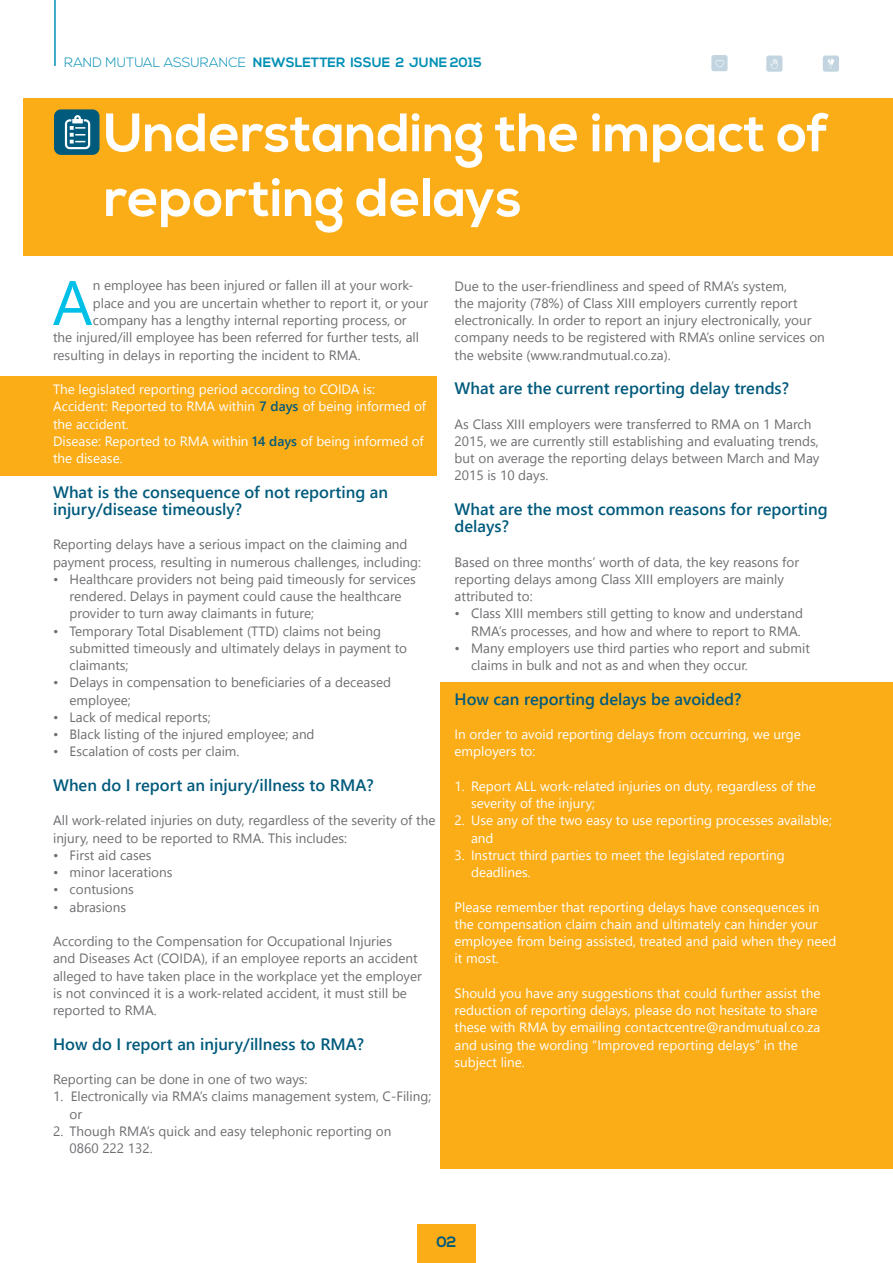
<style>
.page{position:relative;width:893px;height:1263px;background:#fff}
.page>*{position:absolute;margin:0;border:0;box-sizing:border-box;transform-origin:0 0}
.t1{font:62.7px "Segoe UI";color:#00c0e8}
.t2{font:700 54px/64.8px "Nexa";color:#fff}
.t3{font:600 16.5px/17.2px "Segoe UI";color:#005a7c}
.t4{font:700 15px "Nexa";color:#005a7c}
.t5{font:13.5px/17.2px "Segoe UI";color:#6d6e71}
.t6{font:13.5px/17.2px "Segoe UI";color:#fff}
.t7{font:700 13.5px "Nexa";letter-spacing:.005em;color:#008fb4}
.s1{font-weight:300}
.s2{font-weight:600;color:#005a7c}
</style>
<div class="page">
<div style="left:417px;top:1225px;width:58px;height:38px;background:#fbad18"></div>
<hr style="left:54px;top:0;width:2px;height:66px;background:#008fb4">
<div style="left:711px;top:55px;width:17px;height:16px;background:#c1d4df;border-radius:2px"></div>
<svg style="left:715px;top:60px;width:9px;height:7px"></svg>
<div style="left:766px;top:56px;width:16px;height:16px;background:#c1d4df;border-radius:2px"></div>
<svg style="left:770px;top:59px;width:7px;height:10px"></svg>
<div style="left:823px;top:56px;width:16px;height:16px;background:#c1d4df;border-radius:2px"></div>
<svg style="left:827px;top:59px;width:7px;height:9px"></svg>
<div style="left:441px;top:682px;width:452px;height:487px;background:#fbad18"></div>
<div style="left:0;top:376px;width:437px;height:100px;background:#fbad18"></div>
<div style="left:23px;top:98px;width:870px;height:157px;background:#fbad18"></div>
<div style="left:54px;top:109px;width:45px;height:46px;background:#005a7c;border-radius:7px"></div>
<svg style="left:65px;top:115px;width:25px;height:34px"></svg>
<p class="t7" style="left:64px;top:55px;width:419px"><span class="s1">RAND MUTUAL ASSURANCE</span> NEWSLETTER ISSUE 2 JUNE 2015</p>
<h2 class="t2" style="left:103px;top:102px;width:727px">Understanding the impact of reporting delays</h2>
<h1 class="t1" style="left:52px;top:252px;width:42px">A</h1>
<p class="t5" style="left:93px;top:277px;width:322px">n employee has been injured or fallen ill at your work-</p>
<p class="t5" style="left:93px;top:294px;width:337px">place and you are uncertain whether to report it, or your</p>
<p class="t5" style="left:93px;top:311px;width:315px">company has a lengthy internal reporting process, or</p>
<p class="t5" style="left:53px;top:329px;width:368px">the injured/ill employee has been referred for further tests, all</p>
<p class="t5" style="left:53px;top:346px;width:309px">resulting in delays in reporting the incident to RMA.</p>
<p class="t6" style="left:53px;top:380px;width:374px">The legislated reporting period according to COIDA is:<br>Accident: Reported to RMA within <span class="s2">7 days</span> of being informed of the accident.<br>Disease: Reported to RMA within <span class="s2">14 days</span> of being informed of the disease.</p>
<p class="t3" style="left:53px;top:483px;width:337px">What is the consequence of not reporting an injury/disease timeously?</p>
<p class="t5" style="left:53px;top:536px;width:370px">Reporting delays have a serious impact on the claiming and payment process, resulting in numerous challenges, including:</p>
<p class="t5" style="left:70px;top:570px;width:348px;text-indent:-16px">• Healthcare providers not being paid timeously for services rendered. Delays in payment could cause the healthcare provider to turn away claimants in future;</p>
<p class="t5" style="left:70px;top:622px;width:339px;text-indent:-16px">• Temporary Total Disablement (TTD) claims not being submitted timeously and ultimately delays in payment to claimants;</p>
<p class="t5" style="left:70px;top:674px;width:323px;text-indent:-16px">• Delays in compensation to beneficiaries of a deceased employee;</p>
<p class="t5" style="left:53px;top:708px;width:159px">• Lack of medical reports;</p>
<p class="t5" style="left:53px;top:725px;width:263px">• Black listing of the injured employee; and</p>
<p class="t5" style="left:53px;top:743px;width:188px">• Escalation of costs per claim.</p>
<p class="t3" style="left:53px;top:776px;width:322px">When do I report an injury/illness to RMA?</p>
<p class="t5" style="left:53px;top:812px;width:384px">All work-related injuries on duty, regardless of the severity of the injury, need to be reported to RMA. This includes:</p>
<p class="t5" style="left:53px;top:846px;width:100px">• First aid cases</p>
<p class="t5" style="left:53px;top:863px;width:121px">• minor lacerations</p>
<p class="t5" style="left:53px;top:881px;width:82px">• contusions</p>
<p class="t5" style="left:53px;top:898px;width:75px">• abrasions</p>
<p class="t5" style="left:53px;top:932px;width:370px">According to the Compensation for Occupational Injuries<br>and Diseases Act (COIDA), if an employee reports an accident alleged to have taken place in the workplace yet the employer is not convinced it is a work-related accident, it must still be reported to RMA.</p>
<p class="t3" style="left:53px;top:1035px;width:313px">How do I report an injury/illness to RMA?</p>
<p class="t5" style="left:53px;top:1070px;width:256px">Reporting can be done in one of two ways:</p>
<p class="t5" style="left:70px;top:1088px;width:363px;text-indent:-16px">1. Electronically via RMA’s claims management system, C-Filing; or</p>
<p class="t5" style="left:70px;top:1122px;width:323px;text-indent:-16px">2. Though RMA’s quick and easy telephonic reporting on<br>0860 222 132.</p>
<p class="t5" style="left:455px;top:277px;width:372px">Due to the user-friendliness and speed of RMA’s system,<br>the majority (78%) of Class XIII employers currently report electronically. In order to report an injury electronically, your company needs to be registered with RMA’s online services on the website (www.randmutual.co.za).</p>
<p class="t3" style="left:455px;top:379px;width:336px">What are the current reporting delay trends?</p>
<p class="t5" style="left:455px;top:415px;width:366px">As Class XIII employers were transferred to RMA on 1 March 2015, we are currently still establishing and evaluating trends, but on average the reporting delays between March and May 2015 is 10 days.</p>
<p class="t3" style="left:455px;top:500px;width:375px">What are the most common reasons for reporting delays?</p>
<p class="t5" style="left:455px;top:553px;width:346px">Based on three months’ worth of data, the key reasons for reporting delays among Class XIII employers are mainly attributed to:</p>
<p class="t5" style="left:455px;top:605px;width:350px;text-align:right">• Class XIII members still getting to know and understand<br>RMA’s processes, and how and where to report to RMA.</p>
<p class="t5" style="left:471px;top:639px;width:340px;text-indent:-16px">• Many employers use third parties who report and submit claims in bulk and not as and when they occur.</p>
<p class="t3" style="left:455px;top:690px;width:288px">How can reporting delays be avoided?</p>
<p class="t6" style="left:455px;top:725px;width:348px">In order to avoid reporting delays from occurring, we urge employers to:</p>
<p class="t6" style="left:471px;top:777px;width:346px;text-indent:-16px">1. Report ALL work-related injuries on duty, regardless of the severity of the injury;</p>
<p class="t6" style="left:471px;top:812px;width:362px;text-indent:-16px">2. Use any of the two easy to use reporting processes available; and</p>
<p class="t6" style="left:471px;top:846px;width:315px;text-indent:-16px">3. Instruct third parties to meet the legislated reporting deadlines.</p>
<p class="t6" style="left:455px;top:898px;width:383px">Please remember that reporting delays have consequences in the compensation claim chain and ultimately can hinder your employee from being assisted, treated and paid when they need it most.</p>
<p class="t6" style="left:455px;top:984px;width:367px">Should you have any suggestions that could further assist the reduction of reporting delays, please do not hesitate to share these with RMA by emailing contactcentre@randmutual.co.za and using the wording “Improved reporting delays” in the subject line.</p>
<p class="t4" style="left:437px;top:1233px;width:21px">02</p>
</div>
